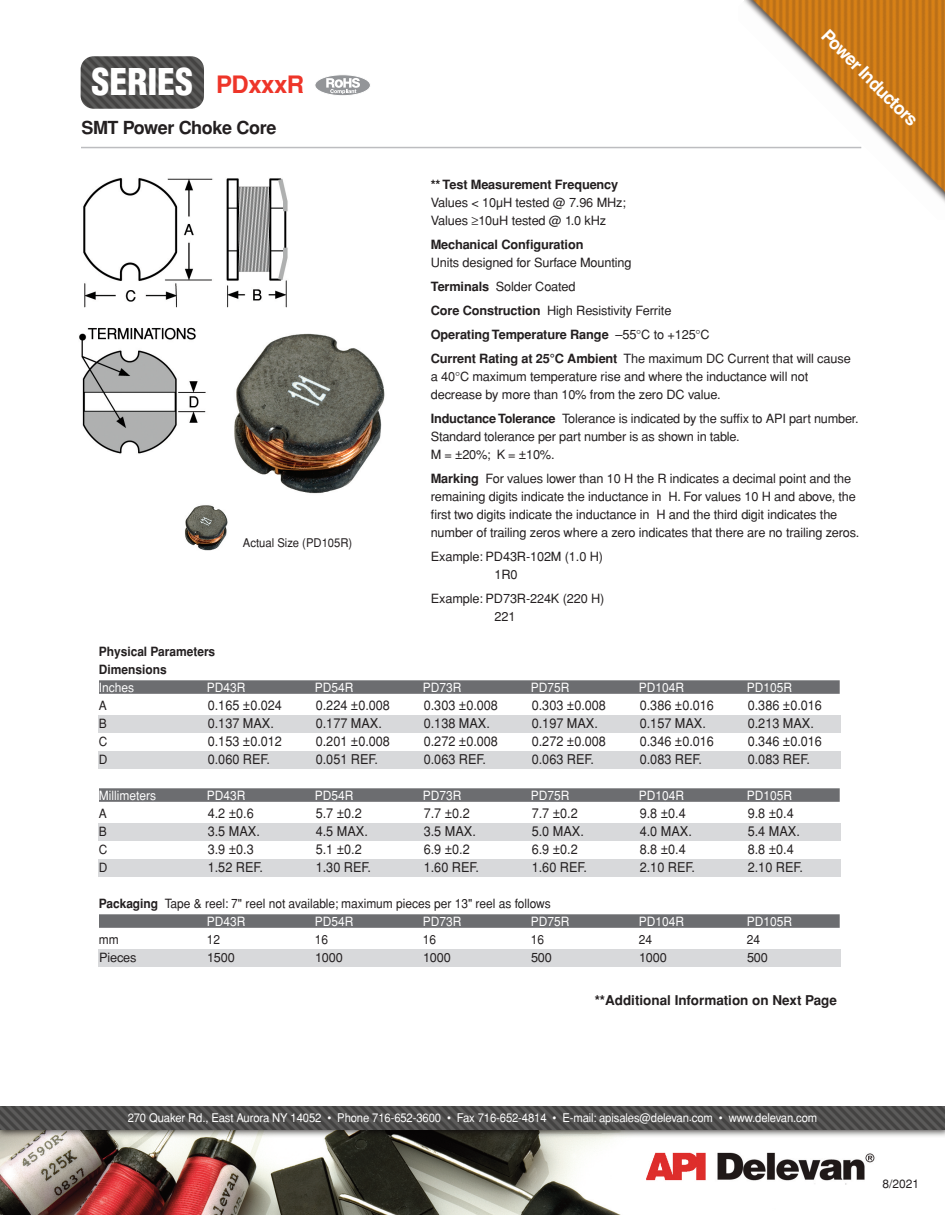
<style>
.page{position:relative;width:945px;height:1215px;background:#fff}
.page>*{position:absolute;margin:0;border:0;box-sizing:border-box;transform-origin:0 0}
.t1{font:900 condensed 36px "Helvetica";color:#fff}
.t2{font:700 18px "Helvetica";letter-spacing:-.02em;color:#231f20}
.t3{font:700 17.55px "Helvetica";color:#fff}
.t4{font:13.5px/18px "Helvetica";color:#231f20;scale:.94 1}
.t5{font:700 13.5px "Helvetica";color:#231f20}
.t6{font:12.75px/18px "Helvetica";letter-spacing:-.01em;color:#231f20}
.t7{font:12.75px "Helvetica";color:#fff;scale:.94 1}
.t8{font:12.75px/18px "Helvetica";letter-spacing:-.01em;color:#231f20;text-align:justify;scale:.94 1}
.t9{font:700 12.75px "Helvetica";letter-spacing:-.01em;color:#231f20}
.t10{font:700 12.75px/18px "Helvetica";letter-spacing:-.01em;color:#231f20;scale:.94 1}
.t11{font:12px "Helvetica";letter-spacing:-.01em;color:#fff;scale:.94 1}
.t12{font:12px "Helvetica";color:#231f20;scale:.94 1}
.t13{font:12px "Helvetica";color:#231f20}
.s1{font-weight:700;font-stretch:normal;font-size:24px;color:#ee3529}
.s2{font-weight:700}
.s3{color:#fff}
</style>
<div class="page">
<img style="left:79px;top:178px;width:306px;height:373px">
<div style="left:98px;top:950px;width:742px;height:17px;background:#d8d9db"></div>
<div style="left:98px;top:860px;width:742px;height:17px;background:#d8d9db"></div>
<div style="left:98px;top:823px;width:742px;height:17px;background:#d8d9db"></div>
<div style="left:98px;top:752px;width:742px;height:17px;background:#d8d9db"></div>
<img style="left:739px;top:0;width:206px;height:203px">
<div style="left:98px;top:715px;width:742px;height:17px;background:#d8d9db"></div>
<img style="left:81px;top:56px;width:123px;height:53px;border-radius:13px">
<svg style="left:315px;top:75px;width:55px;height:21px"></svg>
<div style="left:315px;top:74px;width:56px;height:22px;border:1px solid #fff;border-radius:50%"></div>
<svg style="left:326px;top:78px;width:34px;height:16px"></svg>
<img style="left:0;top:1107px;width:945px;height:108px">
<hr style="left:81px;top:147px;width:780px;height:1px;background:#bcbdc0">
<div style="left:99px;top:680px;width:741px;height:14px;background:#6c6d70"></div>
<div style="left:99px;top:788px;width:741px;height:14px;background:#6c6d70"></div>
<div style="left:99px;top:914px;width:741px;height:14px;background:#6c6d70"></div>
<h1 class="t1" style="left:91px;top:62px;width:214px">SERIES <span class="s1">PDxxxR</span></h1>
<h2 class="t2" style="left:81px;top:118px;width:196px">SMT Power Choke Core</h2>
<p class="t12" style="left:243px;top:536px;width:118px">Actual Size (PD105R)</p>
<h3 class="t3" style="left:832px;top:25px;width:130px;rotate:45deg">Power Inductors</h3>
<p class="t9" style="left:431px;top:177px;width:189px">** Test Measurement Frequency</p>
<p class="t6" style="left:431px;top:194px;width:197px">Values &lt; 10µH tested @ 7.96 MHz;<br>Values ≥10uH tested @ 1.0 kHz</p>
<p class="t9" style="left:431px;top:237px;width:154px">Mechanical Configuration</p>
<p class="t6" style="left:431px;top:251px;width:421px;line-height:24px">Units designed for Surface Mounting<br><span class="s2">Terminals</span> Solder Coated<br><span class="s2">Core Construction</span> High Resistivity Ferrite<br><span class="s2">Operating Temperature Range</span> –55°C to +125°C<br><span class="s2">Current Rating at 25°C Ambient</span> The maximum DC Current that will cause</p>
<p class="t6" style="left:431px;top:368px;width:379px">a 40°C maximum temperature rise and where the inductance will not decrease by more than 10% from the zero DC value.</p>
<p class="t6" style="left:431px;top:410px;width:430px"><span class="s2">Inductance Tolerance</span> Tolerance is indicated by the suffix to API part number.<br>Standard tolerance per part number is as shown in table.<br>M = ±20%; K = ±10%.</p>
<p class="t6" style="left:431px;top:470px;width:430px"><span class="s2">Marking</span> For values lower than 10 H the R indicates a decimal point and the remaining digits indicate the inductance in H. For values 10 H and above, the first two digits indicate the inductance in H and the third digit indicates the number of trailing zeros where a zero indicates that there are no trailing zeros.</p>
<p class="t6" style="left:495px;top:548px;width:110px;text-indent:-64px">Example: PD43R-102M (1.0 H)<br>1R0</p>
<p class="t6" style="left:495px;top:590px;width:111px;text-indent:-64px">Example: PD73R-224K (220 H)<br>221</p>
<p class="t10" style="left:99px;top:642px;width:125px">Physical Parameters<br>Dimensions</p>
<p class="t7" style="left:99px;top:680px;width:39px">Inches</p>
<p class="t7" style="left:207px;top:680px;width:43px">PD43R</p>
<p class="t7" style="left:315px;top:680px;width:43px">PD54R</p>
<p class="t7" style="left:423px;top:680px;width:43px">PD73R</p>
<p class="t7" style="left:531px;top:680px;width:43px">PD75R</p>
<p class="t7" style="left:639px;top:680px;width:50px">PD104R</p>
<p class="t7" style="left:747px;top:680px;width:50px">PD105R</p>
<p class="t8" style="left:99px;top:696px;width:11px">A B C D</p>
<p class="t7" style="left:99px;top:788px;width:62px">Millimeters</p>
<p class="t7" style="left:207px;top:788px;width:43px">PD43R</p>
<p class="t7" style="left:315px;top:788px;width:43px">PD54R</p>
<p class="t7" style="left:423px;top:788px;width:43px">PD73R</p>
<p class="t7" style="left:531px;top:788px;width:43px">PD75R</p>
<p class="t7" style="left:639px;top:788px;width:50px">PD104R</p>
<p class="t7" style="left:747px;top:788px;width:50px">PD105R</p>
<p class="t8" style="left:99px;top:804px;width:11px">A B C D</p>
<p class="t8" style="left:207px;top:894px;width:367px;text-indent:-108px"><span class="s2">Packaging</span> Tape &amp; reel: 7" reel not available; maximum pieces per 13" reel as follows<br><span class="s3">PD43R</span></p>
<p class="t4" style="left:748px;top:697px;width:81px">0.386 ±0.016<br>0.213 MAX.<br>0.346 ±0.016<br>0.083 REF.</p>
<p class="t4" style="left:640px;top:697px;width:81px">0.386 ±0.016<br>0.157 MAX.<br>0.346 ±0.016<br>0.083 REF.</p>
<p class="t4" style="left:532px;top:697px;width:81px">0.303 ±0.008<br>0.197 MAX.<br>0.272 ±0.008<br>0.063 REF.</p>
<p class="t4" style="left:424px;top:697px;width:81px">0.303 ±0.008<br>0.138 MAX.<br>0.272 ±0.008<br>0.063 REF.</p>
<p class="t4" style="left:316px;top:697px;width:81px">0.224 ±0.008<br>0.177 MAX.<br>0.201 ±0.008<br>0.051 REF.</p>
<p class="t4" style="left:208px;top:697px;width:81px">0.165 ±0.024<br>0.137 MAX.<br>0.153 ±0.012<br>0.060 REF.</p>
<p class="t4" style="left:748px;top:805px;width:60px">9.8 ±0.4<br>5.4 MAX.<br>8.8 ±0.4<br>2.10 REF.</p>
<p class="t4" style="left:640px;top:805px;width:60px">9.8 ±0.4<br>4.0 MAX.<br>8.8 ±0.4<br>2.10 REF.</p>
<p class="t4" style="left:532px;top:805px;width:60px">7.7 ±0.2<br>5.0 MAX.<br>6.9 ±0.2<br>1.60 REF.</p>
<p class="t4" style="left:424px;top:805px;width:60px">7.7 ±0.2<br>3.5 MAX.<br>6.9 ±0.2<br>1.60 REF.</p>
<p class="t4" style="left:316px;top:805px;width:60px">5.7 ±0.2<br>4.5 MAX.<br>5.1 ±0.2<br>1.30 REF.</p>
<p class="t4" style="left:208px;top:805px;width:60px">4.2 ±0.6<br>3.5 MAX.<br>3.9 ±0.3<br>1.52 REF.</p>
<p class="t7" style="left:315px;top:914px;width:43px">PD54R</p>
<p class="t7" style="left:423px;top:914px;width:43px">PD73R</p>
<p class="t7" style="left:531px;top:914px;width:43px">PD75R</p>
<p class="t7" style="left:639px;top:914px;width:50px">PD104R</p>
<p class="t7" style="left:747px;top:914px;width:50px">PD105R</p>
<p class="t8" style="left:99px;top:930px;width:23px">mm</p>
<p class="t8" style="left:207px;top:930px;width:16px">12</p>
<p class="t8" style="left:315px;top:930px;width:16px">16</p>
<p class="t8" style="left:423px;top:930px;width:16px">16</p>
<p class="t8" style="left:531px;top:930px;width:16px">16</p>
<p class="t8" style="left:639px;top:930px;width:16px">24</p>
<p class="t8" style="left:747px;top:930px;width:16px">24</p>
<p class="t6" style="left:99px;top:948px;width:39px">Pieces</p>
<p class="t6" style="left:207px;top:948px;width:29px">1500</p>
<p class="t6" style="left:315px;top:948px;width:29px">1000</p>
<p class="t6" style="left:423px;top:948px;width:29px">1000</p>
<p class="t6" style="left:531px;top:948px;width:22px">500</p>
<p class="t6" style="left:639px;top:948px;width:29px">1000</p>
<p class="t6" style="left:747px;top:948px;width:22px">500</p>
<p class="t5" style="left:595px;top:992px;width:244px">**Additional Information on Next Page</p>
<p class="t11" style="left:128px;top:1111px;width:735px">270 Quaker Rd., East Aurora NY 14052 • Phone 716-652-3600 • Fax 716-652-4814 • E-mail: apisales@delevan.com • www.delevan.com</p>
<p class="t13" style="left:882px;top:1177px;width:38px">8/2021</p>
</div>
